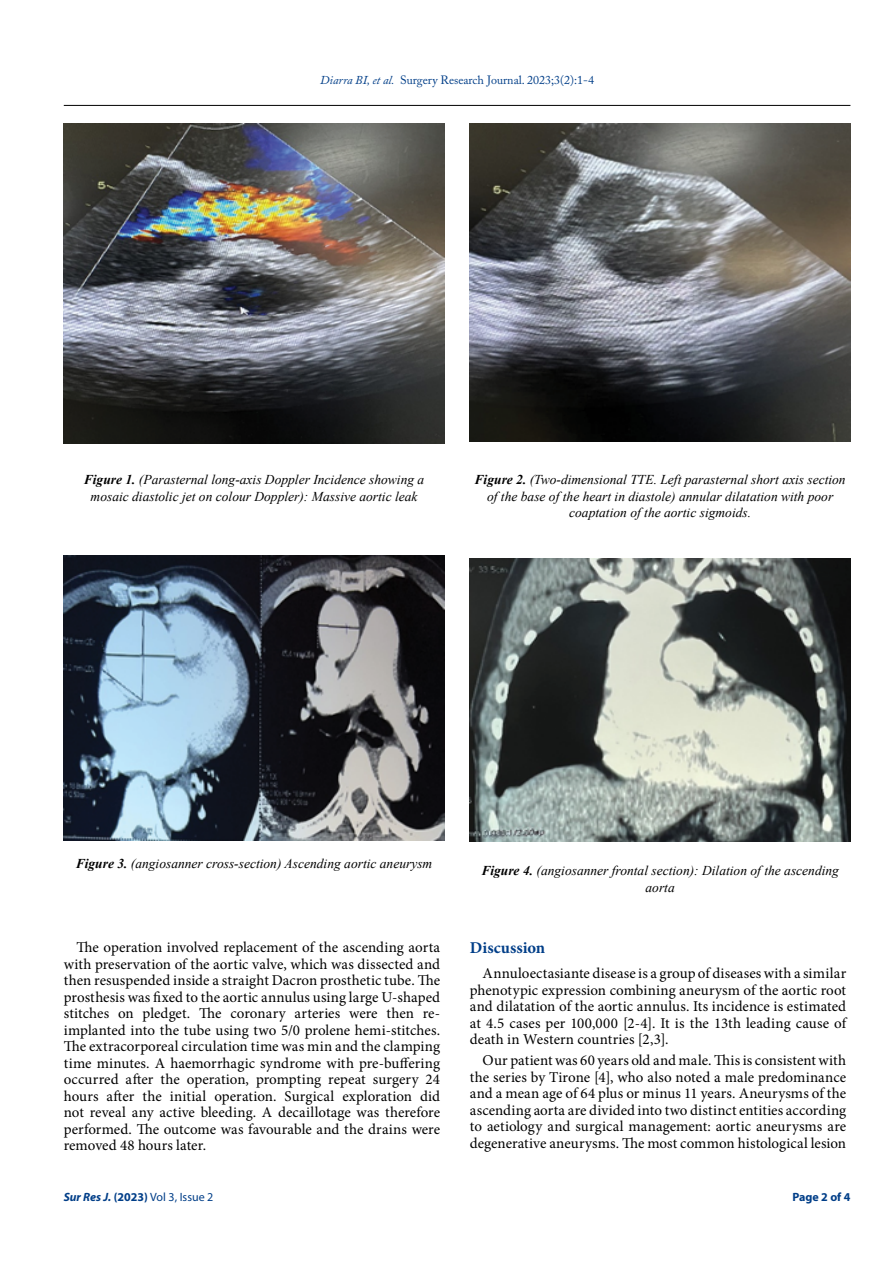
<style>
.page{position:relative;width:893px;height:1263px;background:#fff}
.page>*{position:absolute;margin:0;border:0;box-sizing:border-box;transform-origin:0 0}
.t1{font:700 16.5px "Minion Pro";letter-spacing:.005em;color:#003e88}
.t2{font:15px/16.5px "Minion Pro";color:#000;text-align:justify}
.t3{font:italic 13.5px/16.5px "Times New Roman";color:#000;text-align:center}
.t4{font:12px "Adobe Caslon Pro";color:#003e88}
.t5{font:12px "Myriad Pro";color:#003e88}
.t6{font:700 12px "Myriad Pro";color:#003e88}
.s1{font-style:italic}
.s2{font-weight:700}
.s3{font-weight:700;font-style:italic}
</style>
<div class="page">
<hr style="left:64px;top:105px;width:786px;height:1px;background:#000">
<img style="left:64px;top:123px;width:380px;height:320px">
<img style="left:470px;top:123px;width:380px;height:318px">
<img style="left:64px;top:556px;width:380px;height:285px">
<img style="left:470px;top:558px;width:380px;height:283px">
<p class="t4" style="left:320px;top:73px;width:275px"><span class="s1">Diarra BI, et al.</span> Surgery Research Journal. 2023;3(2):1-4</p>
<p class="t3" style="left:84px;top:471px;width:342px"><span class="s2">Figure 1.</span> (Parasternal long-axis Doppler Incidence showing a mosaic diastolic jet on colour Doppler): Massive aortic leak</p>
<p class="t3" style="left:475px;top:471px;width:373px"><span class="s2">Figure 2.</span> (Two-dimensional TTE. Left parasternal short axis section of the base of the heart in diastole) annular dilatation with poor coaptation of the aortic sigmoids.</p>
<p class="t3" style="left:76px;top:855px;width:358px"><span class="s2">Figure 3.</span> (angiosanner cross-section) Ascending aortic aneurysm</p>
<p class="t3" style="left:481px;top:862px;width:359px"><span class="s2">Figure 4.</span> (angiosanner frontal section): Dilation of the ascending aorta</p>
<p class="t2" style="left:64px;top:939px;width:378px;text-indent:13px">The operation involved replacement of the ascending aorta with preservation of the aortic valve, which was dissected and then resuspended inside a straight Dacron prosthetic tube. The prosthesis was fixed to the aortic annulus using large U-shaped stitches on pledget. The coronary arteries were then re&shy;implanted into the tube using two 5/0 prolene hemi-stitches.<br>The extracorporeal circulation time was min and the clamping time minutes. A haemorrhagic syndrome with pre-buffering occurred after the operation, prompting repeat surgery 24 hours after the initial operation. Surgical exploration did not reveal any active bleeding. A decaillotage was therefore performed. The outcome was favourable and the drains were removed 48 hours later.</p>
<p class="t1" style="left:470px;top:936px;width:77px">Discussion</p>
<p class="t2" style="left:470px;top:965px;width:378px;text-indent:13px">Annuloectasiante disease is a group of diseases with a similar phenotypic expression combining aneurysm of the aortic root and dilatation of the aortic annulus. Its incidence is estimated at 4.5 cases per 100,000 [2-4]. It is the 13th leading cause of death in Western countries [2,3].</p>
<p class="t2" style="left:470px;top:1052px;width:378px;text-indent:13px">Our patient was 60 years old and male. This is consistent with the series by Tirone [4], who also noted a male predominance and a mean age of 64 plus or minus 11 years. Aneurysms of the ascending aorta are divided into two distinct entities according to aetiology and surgical management: aortic aneurysms are degenerative aneurysms. The most common histological lesion</p>
<p class="t5" style="left:64px;top:1189px;width:151px"><span class="s3">Sur Res J.</span> <span class="s2">(2023)</span> Vol 3, Issue 2</p>
<p class="t6" style="left:792px;top:1189px;width:60px">Page 2 of 4</p>
</div>
